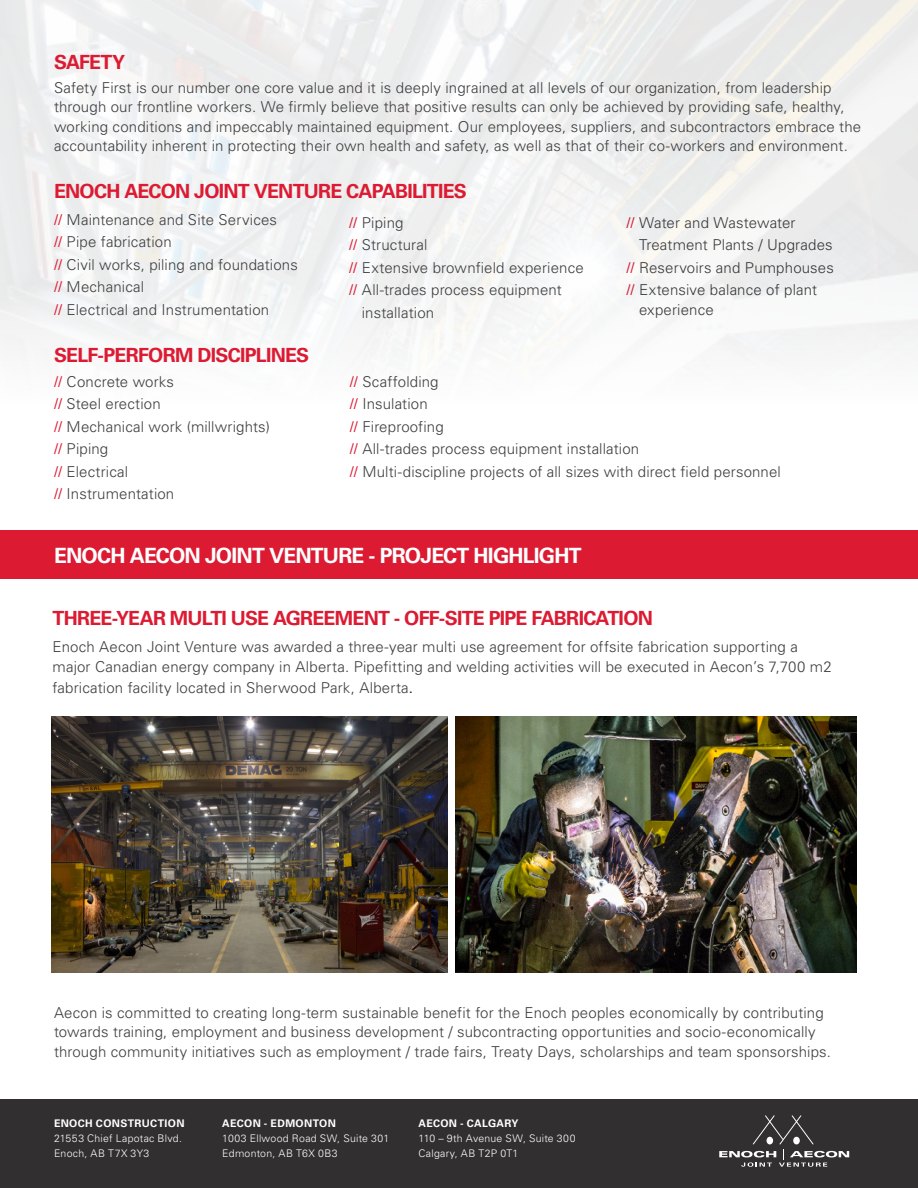
<style>
.page{position:relative;width:918px;height:1188px;background:#fff}
.page>*{position:absolute;margin:0;border:0;box-sizing:border-box;transform-origin:0 0}
.t1{font:700 21px "Univers";letter-spacing:-.04em;color:#fff}
.t2{font:700 19.5px "Univers";letter-spacing:-.04em;color:#dc1a32}
.t3{font:300 15px/19.5px "Univers";letter-spacing:.01em;color:#3e3e3f}
.t4{font:300 10.5px/15px "Univers";letter-spacing:.025em;color:#fff}
.t5{font:700 10.5px "Univers";letter-spacing:.035em;color:#fff}
.s1{font-family:"Arial";font-weight:400;color:#dc1a32}
.s2{font-family:"Arial";font-weight:400;color:#231f20}
</style>
<div class="page">
<div style="left:0;top:1100px;width:918px;height:88px;background:#312f30"></div>
<div style="left:0;top:530px;width:918px;height:49px;background:#dc1a32"></div>
<img style="left:456px;top:717px;width:400px;height:255px">
<img style="left:52px;top:717px;width:395px;height:255px">
<svg style="left:753px;top:1115px;width:61px;height:29px"></svg>
<div style="left:767px;top:1137px;width:6px;height:7px;background:#fff;border-radius:50%"></div>
<svg style="left:719px;top:1150px;width:130px;height:17px"></svg>
<p class="t2" style="left:54px;top:50px;width:73px">SAFETY</p>
<p class="t3" style="left:54px;top:78px;width:809px">Safety First is our number one core value and it is deeply ingrained at all levels of our organization, from leadership through our frontline workers. We firmly believe that positive results can only be achieved by providing safe, healthy, working conditions and impeccably maintained equipment. Our employees, suppliers, and subcontractors embrace the accountability inherent in protecting their own health and safety, as well as that of their co-workers and environment.</p>
<p class="t2" style="left:54px;top:180px;width:414px">ENOCH AECON JOINT VENTURE CAPABILITIES</p>
<p class="t3" style="left:626px;top:213px;width:171px"><span class="s1">//</span> Water and Wastewater</p>
<p class="t3" style="left:639px;top:235px;width:195px">Treatment Plants / Upgrades</p>
<p class="t3" style="left:626px;top:258px;width:209px"><span class="s1">//</span> Reservoirs and Pumphouses</p>
<p class="t3" style="left:626px;top:280px;width:192px"><span class="s1">//</span> Extensive balance of plant</p>
<p class="t3" style="left:639px;top:300px;width:76px">experience</p>
<p class="t3" style="left:54px;top:210px;width:225px"><span class="s1">//</span> Maintenance and Site Services</p>
<p class="t3" style="left:54px;top:232px;width:119px"><span class="s1">//</span> Pipe fabrication</p>
<p class="t3" style="left:54px;top:255px;width:245px"><span class="s1">//</span> Civil works, piling and foundations</p>
<p class="t3" style="left:54px;top:277px;width:92px"><span class="s1">//</span> Mechanical</p>
<p class="t3" style="left:54px;top:300px;width:217px"><span class="s1">//</span> Electrical and Instrumentation</p>
<p class="t3" style="left:349px;top:213px;width:56px"><span class="s1">//</span> Piping</p>
<p class="t3" style="left:349px;top:235px;width:80px"><span class="s1">//</span> Structural</p>
<p class="t3" style="left:349px;top:258px;width:236px"><span class="s1">//</span> Extensive brownfield experience</p>
<p class="t3" style="left:362px;top:279px;width:202px;line-height:22.5px;text-indent:-13px"><span class="s1">//</span> All-trades process equipment installation</p>
<p class="t2" style="left:54px;top:343px;width:257px">SELF-PERFORM DISCIPLINES</p>
<p class="t3" style="left:54px;top:372px;width:122px"><span class="s1">//</span> Concrete works</p>
<p class="t3" style="left:54px;top:394px;width:108px"><span class="s1">//</span> Steel erection</p>
<p class="t3" style="left:54px;top:417px;width:217px"><span class="s1">//</span> Mechanical work (millwrights)</p>
<p class="t3" style="left:54px;top:439px;width:56px"><span class="s1">//</span> Piping</p>
<p class="t3" style="left:54px;top:462px;width:76px"><span class="s1">//</span> Electrical</p>
<p class="t3" style="left:54px;top:484px;width:122px"><span class="s1">//</span> Instrumentation</p>
<p class="t3" style="left:350px;top:372px;width:90px"><span class="s1">//</span> Scaffolding</p>
<p class="t3" style="left:350px;top:394px;width:79px"><span class="s1">//</span> Insulation</p>
<p class="t3" style="left:350px;top:417px;width:95px"><span class="s1">//</span> Fireproofing</p>
<p class="t3" style="left:350px;top:439px;width:291px"><span class="s1">//</span> All-trades process equipment installation</p>
<p class="t3" style="left:350px;top:462px;width:433px"><span class="s1">//</span> Multi-discipline projects of all sizes with direct field personnel</p>
<p class="t1" style="left:54px;top:543px;width:529px">ENOCH AECON JOINT VENTURE - PROJECT HIGHLIGHT</p>
<p class="t2" style="left:52px;top:606px;width:602px">THREE-YEAR MULTI USE AGREEMENT - OFF-SITE PIPE FABRICATION</p>
<p class="t3" style="left:52px;top:637px;width:781px">Enoch Aecon Joint Venture was awarded a three-year multi use agreement for offsite fabrication supporting a major Canadian energy company in Alberta. Pipefitting and welding activities will be executed in Aecon’s 7,700 m2</p>
<p class="t3" style="left:52px;top:678px;width:362px">fabrication facility located in Sherwood Park, Alberta<span class="s2">.</span></p>
<p class="t3" style="left:54px;top:1003px;width:778px">Aecon is committed to creating long-term sustainable benefit for the Enoch peoples economically by contributing towards training, employment and business development / subcontracting opportunities and socio-economically through community initiatives such as employment / trade fairs, Treaty Days, scholarships and team sponsorships.</p>
<p class="t5" style="left:54px;top:1117px;width:132px">ENOCH CONSTRUCTION</p>
<p class="t4" style="left:54px;top:1131px;width:129px">21553 Chief Lapotac Blvd.</p>
<p class="t4" style="left:54px;top:1146px;width:97px">Enoch, AB T7X 3Y3</p>
<p class="t5" style="left:222px;top:1117px;width:115px">AECON - EDMONTON</p>
<p class="t4" style="left:222px;top:1131px;width:169px">1003 Ellwood Road SW, Suite 301<br>Edmonton, AB T6X 0B3</p>
<p class="t5" style="left:418px;top:1117px;width:102px">AECON - CALGARY</p>
<p class="t4" style="left:418px;top:1131px;width:159px">110 – 9th Avenue SW, Suite 300</p>
<p class="t4" style="left:418px;top:1146px;width:101px">Calgary, AB T2P 0T1</p>
</div>
